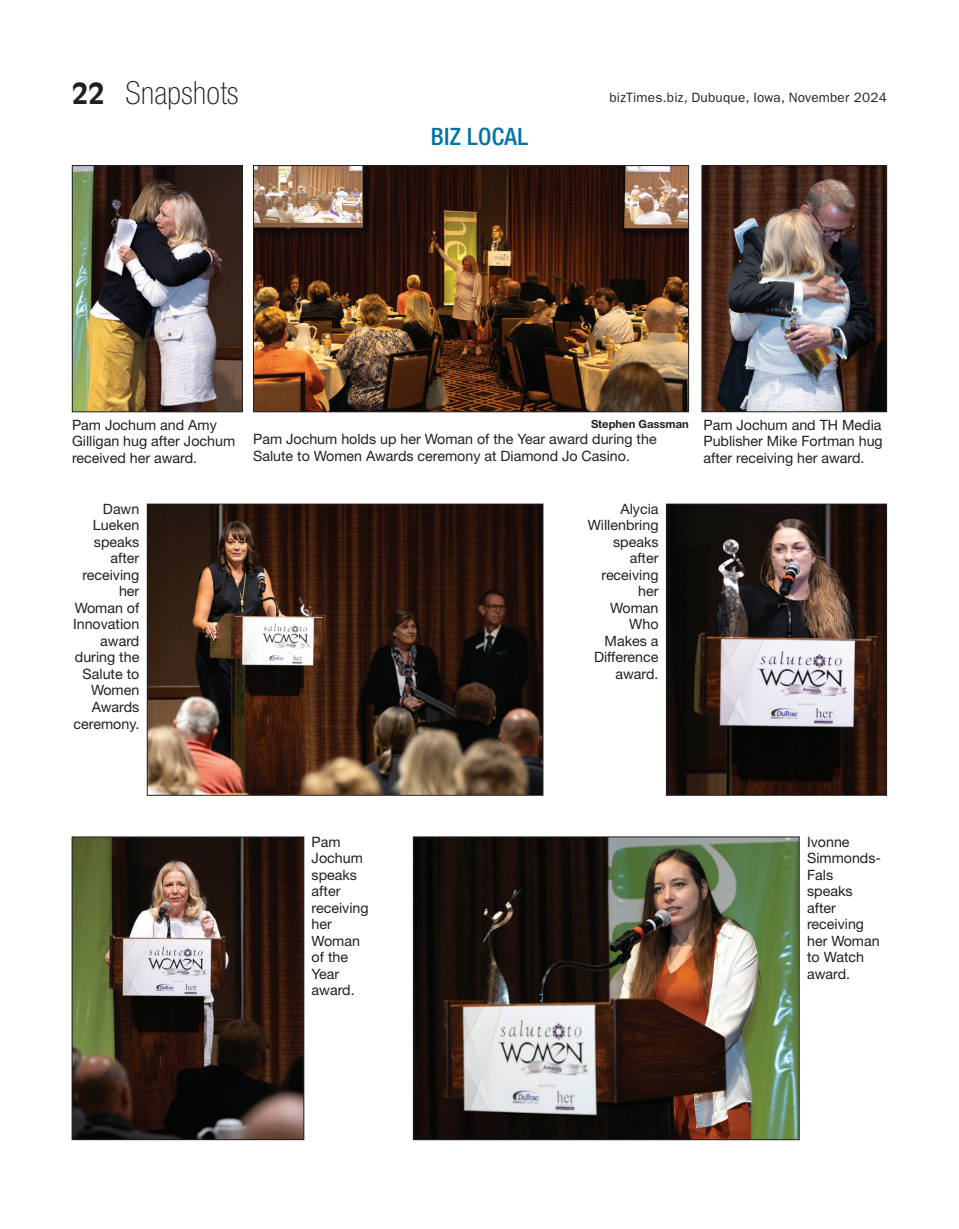
<style>
.page{position:relative;width:959px;height:1229px;background:#fff}
.page>*{position:absolute;margin:0;border:0;box-sizing:border-box;transform-origin:0 0}
.t1{font:100 condensed 31.95px "Helvetica Neue LT Std";letter-spacing:.01em;color:#231f20}
.t2{font:500 condensed 24px "Helvetica Neue LT Std";letter-spacing:.01em;color:#0072a5}
.t3{font:14.25px/16.5px "Helvetica Neue LT Std";color:#231f20}
.t4{font:13.5px "ITC Franklin Gothic Std";letter-spacing:.015em;color:#231f20}
.t5{font:700 11.25px "Helvetica Neue LT Std";color:#231f20}
.s1{font-family:"Antique Olive Std";font-weight:700;font-stretch:normal;font-size:28.65px}
</style>
<div class="page">
<img style="left:701px;top:165px;width:186px;height:247px">
<img style="left:72px;top:165px;width:171px;height:247px">
<img style="left:253px;top:165px;width:436px;height:247px">
<img style="left:146px;top:503px;width:397px;height:293px">
<svg style="left:665px;top:503px;width:222px;height:293px;background:#4d423f"></svg>
<img style="left:412px;top:836px;width:388px;height:304px">
<svg style="left:71px;top:836px;width:233px;height:304px;background:#463c31"></svg>
<h1 class="t1" style="left:72px;top:75px;width:168px"><span class="s1">22</span> Snapshots</h1>
<p class="t4" style="left:609px;top:89px;width:279px">bizTimes.biz, Dubuque, Iowa, November 2024</p>
<h2 class="t2" style="left:431px;top:122px;width:98px">BIZ LOCAL</h2>
<p class="t3" style="left:72px;top:416px;width:165px">Pam Jochum and Amy<br>Gilligan hug after Jochum received her award.</p>
<p class="t5" style="left:591px;top:417px;width:99px">Stephen Gassman</p>
<p class="t3" style="left:253px;top:430px;width:405px">Pam Jochum holds up her Woman of the Year award during the<br>Salute to Women Awards ceremony at Diamond Jo Casino.</p>
<p class="t3" style="left:73px;top:500px;width:68px;text-align:right">Dawn<br>Lueken speaks after receiving her<br>Woman of<br>Innovation award during the<br>Salute to<br>Women<br>Awards ceremony.</p>
<p class="t3" style="left:587px;top:500px;width:72px;text-align:right">Alycia<br>Willenbring speaks after receiving her<br>Woman<br>Who<br>Makes a<br>Difference award.</p>
<p class="t3" style="left:703px;top:416px;width:181px;text-align:justify">Pam Jochum and TH Media Publisher Mike Fortman hug after receiving her award.</p>
<p class="t3" style="left:311px;top:833px;width:58px">Pam<br>Jochum speaks after receiving her<br>Woman of the<br>Year award.</p>
<p class="t3" style="left:807px;top:833px;width:75px">Ivonne<br>Simmonds-<br>Fals speaks after receiving her Woman to Watch award.</p>
</div>
